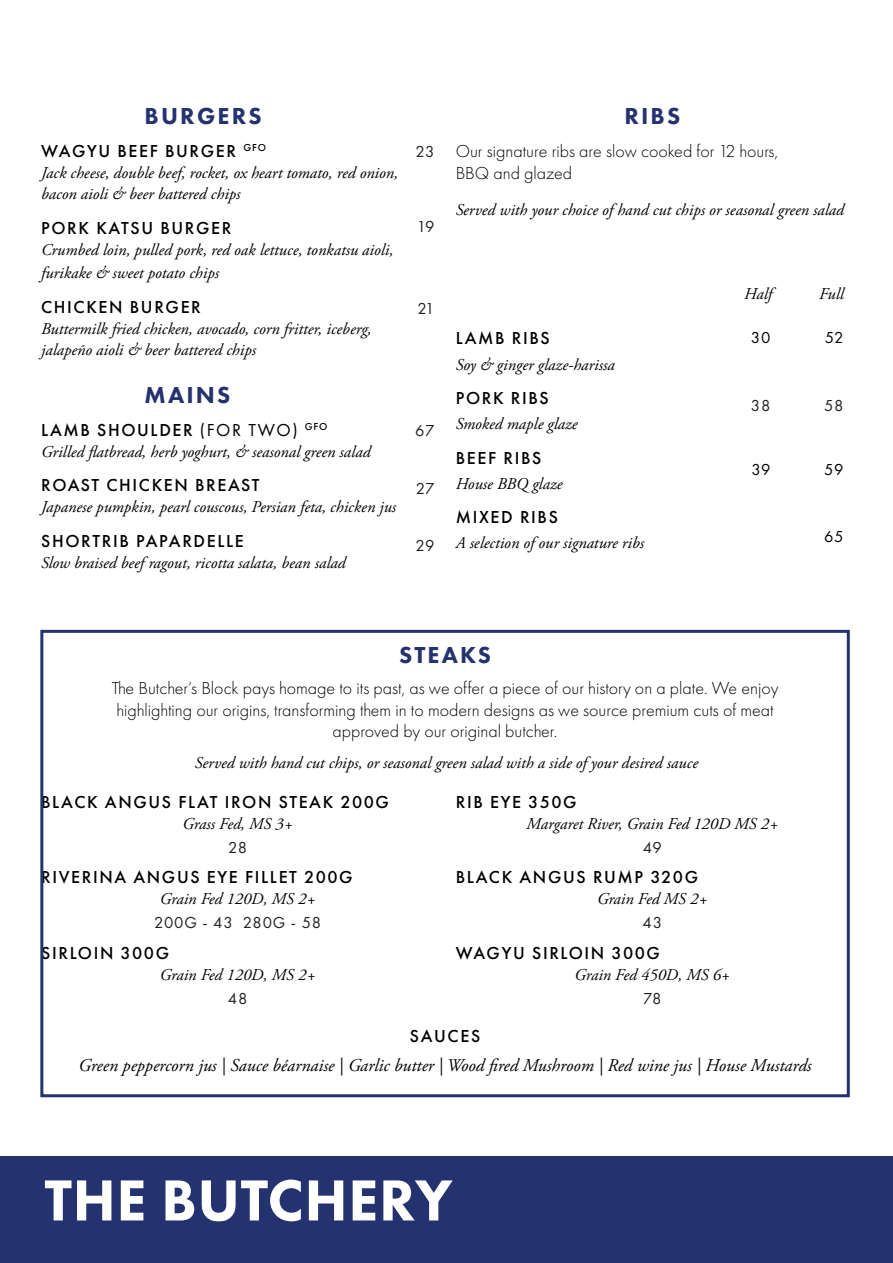
<style>
.page{position:relative;width:893px;height:1263px;background:#fff}
.page>*{position:absolute;margin:0;border:0;box-sizing:border-box;transform-origin:0 0}
.t1{font:800 60px "Futura PT";letter-spacing:.01em;color:#fff}
.Dishes{font:800 24px "Futura PT";letter-spacing:.09em;color:#24336f}
.Dishes-2{font:500 18px "Futura PT";letter-spacing:.09em;color:#000}
.t2{font:300 18px/21.6px "Futura PT";color:#000}
.Description{font:italic 18px "Adobe Garamond Pro";color:#000}
.Description-2{font:italic 16.5px/21px "Adobe Garamond Pro";color:#000}
.Prices{font:16.5px "Futura PT";letter-spacing:.025em;color:#231f20}
.Prices-2{font:16.5px "Futura PT";letter-spacing:.05em;color:#231f20}
.Prices-3{font:16.5px "Futura PT";letter-spacing:.05em;color:#000}
.s1{font-weight:400}
</style>
<div class="page">
<div style="left:0;top:1157px;width:893px;height:106px;background:#24336f"></div>
<div style="left:40px;top:630px;width:810px;height:467px;border:3px solid #24336f"></div>
<p class="Dishes" style="left:145px;top:101px;width:119px">BURGERS</p>
<p class="Dishes" style="left:624px;top:101px;width:57px">RIBS</p>
<p class="Dishes-2" style="left:41px;top:141px;width:226px">WAGYU BEEF BURGER <sup>GFO</sup></p>
<p class="Description-2" style="left:41px;top:163px;width:359px">Jack cheese, double beef, rocket, ox heart tomato, red onion, bacon aioli &amp; beer battered chips</p>
<p class="Dishes-2" style="left:41px;top:217px;width:192px">PORK KATSU BURGER</p>
<p class="Description-2" style="left:41px;top:238px;width:354px;line-height:23.4px">Crumbed loin, pulled pork, red oak lettuce, tonkatsu aioli, furikake &amp; sweet potato chips</p>
<p class="Dishes-2" style="left:41px;top:296px;width:161px">CHICKEN BURGER</p>
<p class="Description-2" style="left:41px;top:318px;width:332px">Buttermilk fried chicken, avocado, corn fritter, iceberg, jalapeño aioli &amp; beer battered chips</p>
<p class="Dishes" style="left:145px;top:380px;width:87px">MAINS</p>
<p class="Dishes-2" style="left:41px;top:419px;width:288px">LAMB SHOULDER <span class="s1">(FOR TWO)</span> <sup>GFO</sup></p>
<p class="Description-2" style="left:41px;top:441px;width:331px">Grilled flatbread, herb yoghurt, &amp; seasonal green salad</p>
<p class="Dishes-2" style="left:41px;top:474px;width:220px">ROAST CHICKEN BREAST</p>
<p class="Description-2" style="left:41px;top:497px;width:357px">Japanese pumpkin, pearl couscous, Persian feta, chicken jus</p>
<p class="Dishes-2" style="left:41px;top:530px;width:204px">SHORTRIB PAPARDELLE</p>
<p class="Description-2" style="left:41px;top:552px;width:306px">Slow braised beef ragout, ricotta salata, bean salad</p>
<p class="Prices" style="left:415px;top:141px;width:20px">23</p>
<p class="Prices" style="left:417px;top:217px;width:19px">19</p>
<p class="Prices" style="left:417px;top:299px;width:19px">21</p>
<p class="Prices" style="left:415px;top:420px;width:21px">67</p>
<p class="Prices" style="left:416px;top:479px;width:20px">27</p>
<p class="Prices" style="left:415px;top:535px;width:20px">29</p>
<p class="t2" style="left:456px;top:141px;width:324px">Our signature ribs are slow cooked for 12 hours,<br>BBQ and glazed</p>
<p class="Description-2" style="left:456px;top:200px;width:390px">Served with your choice of hand cut chips or seasonal green salad</p>
<p class="Dishes-2" style="left:456px;top:327px;width:95px">LAMB RIBS</p>
<p class="Description-2" style="left:456px;top:354px;width:161px">Soy &amp; ginger glaze-harissa</p>
<p class="Dishes-2" style="left:456px;top:387px;width:95px">PORK RIBS</p>
<p class="Description-2" style="left:456px;top:414px;width:123px">Smoked maple glaze</p>
<p class="Dishes-2" style="left:456px;top:447px;width:87px">BEEF RIBS</p>
<p class="Description-2" style="left:456px;top:473px;width:108px">House BBQ glaze</p>
<p class="Dishes-2" style="left:456px;top:506px;width:104px">MIXED RIBS</p>
<p class="Description-2" style="left:456px;top:533px;width:190px">A selection of our signature ribs</p>
<p class="Description-2" style="left:744px;top:284px;width:29px">Half</p>
<p class="Description-2" style="left:819px;top:284px;width:26px">Full</p>
<p class="Prices-3" style="left:751px;top:328px;width:21px">30</p>
<p class="Prices-3" style="left:825px;top:328px;width:20px">52</p>
<p class="Prices" style="left:751px;top:395px;width:21px">38</p>
<p class="Prices" style="left:824px;top:395px;width:21px">58</p>
<p class="Prices-3" style="left:751px;top:460px;width:21px">39</p>
<p class="Prices-3" style="left:824px;top:460px;width:21px">59</p>
<p class="Prices-3" style="left:824px;top:527px;width:21px">65</p>
<p class="Dishes" style="left:399px;top:640px;width:94px">STEAKS</p>
<p class="t2" style="left:112px;top:677px;width:668px;text-align:center">The Butcher’s Block pays homage to its past, as we offer a piece of our history on a plate. We enjoy highlighting our origins, transforming them in to modern designs as we source premium cuts of meat approved by our original butcher.</p>
<p class="Description-2" style="left:195px;top:753px;width:505px">Served with hand cut chips, or seasonal green salad with a side of your desired sauce</p>
<p class="Dishes-2" style="left:41px;top:791px;width:349px">BLACK ANGUS FLAT IRON STEAK 200G</p>
<p class="Description-2" style="left:183px;top:814px;width:112px">Grass Fed, MS 3+</p>
<p class="Prices" style="left:228px;top:838px;width:20px">28</p>
<p class="Dishes-2" style="left:41px;top:866px;width:313px">RIVERINA ANGUS EYE FILLET 200G</p>
<p class="Description-2" style="left:160px;top:889px;width:157px">Grain Fed 120D, MS 2+</p>
<p class="Prices-2" style="left:154px;top:913px;width:168px">200G - 43 280G - 58</p>
<p class="Dishes-2" style="left:41px;top:942px;width:129px">SIRLOIN 300G</p>
<p class="Description-2" style="left:160px;top:964px;width:157px">Grain Fed 120D, MS 2+</p>
<p class="Prices" style="left:228px;top:988px;width:21px">48</p>
<p class="Dishes-2" style="left:456px;top:791px;width:122px">RIB EYE 350G</p>
<p class="Description-2" style="left:526px;top:814px;width:253px">Margaret River, Grain Fed 120D MS 2+</p>
<p class="Prices" style="left:643px;top:838px;width:21px">49</p>
<p class="Dishes-2" style="left:456px;top:866px;width:244px">BLACK ANGUS RUMP 320G</p>
<p class="Description-2" style="left:597px;top:889px;width:112px">Grain Fed MS 2+</p>
<p class="Prices" style="left:643px;top:913px;width:21px">43</p>
<p class="Dishes-2" style="left:456px;top:942px;width:206px">WAGYU SIRLOIN 300G</p>
<p class="Description-2" style="left:575px;top:964px;width:157px">Grain Fed 450D, MS 6+</p>
<p class="Prices" style="left:643px;top:988px;width:20px">78</p>
<p class="Dishes-2" style="left:410px;top:1025px;width:72px">SAUCES</p>
<p class="Description" style="left:79px;top:1055px;width:735px">Green peppercorn jus | Sauce béarnaise | Garlic butter | Wood fired Mushroom | Red wine jus | House Mustards</p>
<p class="t1" style="left:44px;top:1163px;width:410px">THE BUTCHERY</p>
</div>
